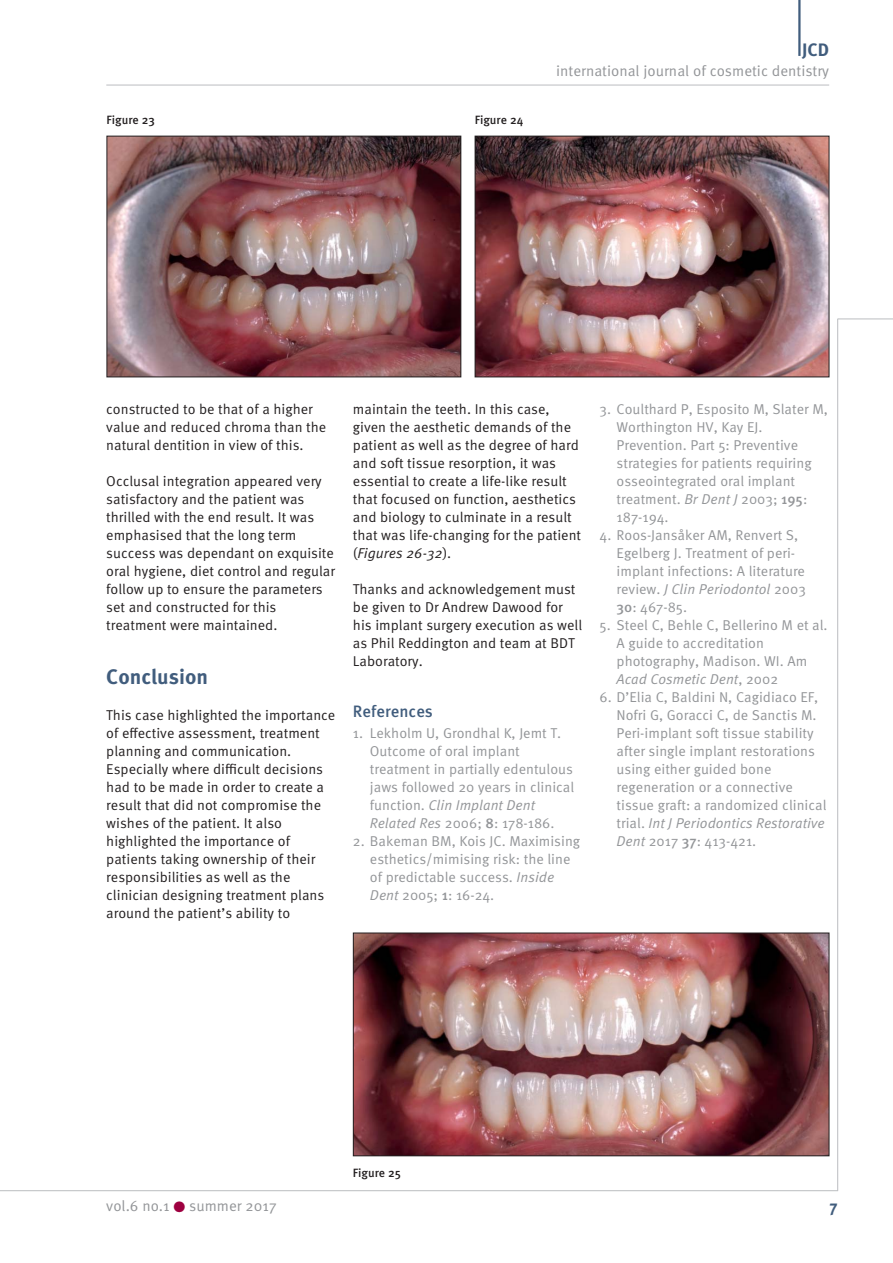
<style>
.page{position:relative;width:893px;height:1263px;background:#fff}
.page>*{position:absolute;margin:0;border:0;box-sizing:border-box;transform-origin:0 0}
.t1{font:700 21px "Meta Pro";color:#415d7d}
.t2{font:700 18px "Meta Pro";color:#415d7d}
.t3{font:500 16.5px "Meta Pro";color:#415d7d}
.t4{font:700 16.5px "Meta Pro";color:#415d7d}
.t5{font:15px "Meta Pro";color:#939598}
.t6{font:14.25px/18px "Meta Pro";color:#231f20}
.t7{font:14.25px/18px "Meta Pro";color:#939598}
.t8{font:500 12px "Meta Pro";color:#231f20}
.s1{font-style:italic}
.s2{font-weight:500}
.s3{color:#9e0040}
</style>
<div class="page">
<hr style="left:838px;top:319px;width:55px;height:1px;background:#bbbdc0">
<hr style="left:837px;top:319px;width:1px;height:872px;background:#bbbdc0">
<hr style="left:0;top:1190px;width:838px;height:1px;background:#bbbdc0">
<hr style="left:106px;top:85px;width:723px;height:1px;background:#bbbdc0">
<hr style="left:798px;top:0;width:2px;height:56px;background:#415d7d">
<img style="left:477px;top:138px;width:350px;height:237px">
<div style="left:475px;top:136px;width:354px;height:241px;border:1px solid #231f20"></div>
<img style="left:109px;top:138px;width:350px;height:237px">
<div style="left:107px;top:136px;width:354px;height:241px;border:1px solid #231f20"></div>
<img style="left:355px;top:935px;width:472px;height:219px">
<div style="left:353px;top:933px;width:476px;height:223px;border:1px solid #231f20"></div>
<p class="t8" style="left:107px;top:113px;width:50px">Figure 23</p>
<p class="t8" style="left:475px;top:113px;width:50px">Figure 24</p>
<p class="t2" style="left:802px;top:39px;width:28px">JCD</p>
<p class="t5" style="left:556px;top:65px;width:275px">international journal of cosmetic dentistry</p>
<p class="t6" style="left:106px;top:401px;width:221px">constructed to be that of a higher value and reduced chroma than the natural dentition in view of this.</p>
<p class="t6" style="left:106px;top:473px;width:230px">Occlusal integration appeared very satisfactory and the patient was thrilled with the end result. It was emphasised that the long term success was dependant on exquisite oral hygiene, diet control and regular follow up to ensure the parameters set and constructed for this treatment were maintained.</p>
<h1 class="t1" style="left:106px;top:664px;width:103px">Conclusion</h1>
<p class="t6" style="left:106px;top:707px;width:231px">This case highlighted the importance of effective assessment, treatment planning and communication.<br>Especially where difficult decisions had to be made in order to create a result that did not compromise the wishes of the patient. It also highlighted the importance of patients taking ownership of their responsibilities as well as the clinician designing treatment plans around the patient’s ability to</p>
<p class="t6" style="left:353px;top:401px;width:230px">maintain the teeth. In this case, given the aesthetic demands of the patient as well as the degree of hard and soft tissue resorption, it was essential to create a life-like result that focused on function, aesthetics and biology to culminate in a result that was life-changing for the patient (<span class="s1">Figures 26-32</span>).</p>
<p class="t6" style="left:353px;top:581px;width:231px">Thanks and acknowledgement must be given to Dr Andrew Dawood for his implant surgery execution as well as Phil Reddington and team at BDT<br>Laboratory.</p>
<p class="t3" style="left:353px;top:702px;width:82px">References</p>
<p class="t7" style="left:370px;top:725px;width:206px;text-indent:-17px">1. Lekholm U, Grondhal K, Jemt T.<br>Outcome of oral implant treatment in partially edentulous jaws followed 20 years in clinical function. <span class="s1">Clin Implant Dent<br>Related Res</span> 2006; <span class="s2">8</span>: 178-186.</p>
<p class="t7" style="left:370px;top:833px;width:212px;text-indent:-17px">2. Bakeman BM, Kois JC. Maximising esthetics/mimising risk: the line of predictable success. <span class="s1">Inside<br>Dent</span> 2005; <span class="s2">1</span>: 16-24.</p>
<p class="t7" style="left:617px;top:401px;width:213px;text-indent:-17px">3. Coulthard P, Esposito M, Slater M,<br>Worthington HV, Kay EJ.<br>Prevention. Part 5: Preventive strategies for patients requiring osseointegrated oral implant treatment. <span class="s1">Br Dent J</span> 2003; <span class="s2">195</span>:<br>187-194.</p>
<p class="t7" style="left:617px;top:527px;width:191px;text-indent:-17px">4. Roos-Jansåker AM, Renvert S,<br>Egelberg J. Treatment of peri&shy;implant infections: A literature review. <span class="s1">J Clin Periodontol</span> 2003<br><span class="s2">30</span>: 467-85.</p>
<p class="t7" style="left:617px;top:617px;width:213px;text-indent:-17px">5. Steel C, Behle C, Bellerino M et al.<br>A guide to accreditation photography, Madison. WI. Am<br><span class="s1">Acad Cosmetic Dent</span>, 2002</p>
<p class="t7" style="left:617px;top:689px;width:211px;text-indent:-17px">6. D’Elia C, Baldini N, Cagidiaco EF,<br>Nofri G, Goracci C, de Sanctis M.<br>Peri-implant soft tissue stability after single implant restorations using either guided bone regeneration or a connective tissue graft: a randomized clinical trial. <span class="s1">Int J Periodontics Restorative<br>Dent</span> 2017 <span class="s2">37</span>: 413-421.</p>
<p class="t8" style="left:353px;top:1165px;width:50px">Figure 25</p>
<p class="t5" style="left:106px;top:1199px;width:172px">vol.6 no.1 <span class="s3">●</span> summer 2017</p>
<p class="t4" style="left:829px;top:1196px;width:10px">7</p>
</div>
